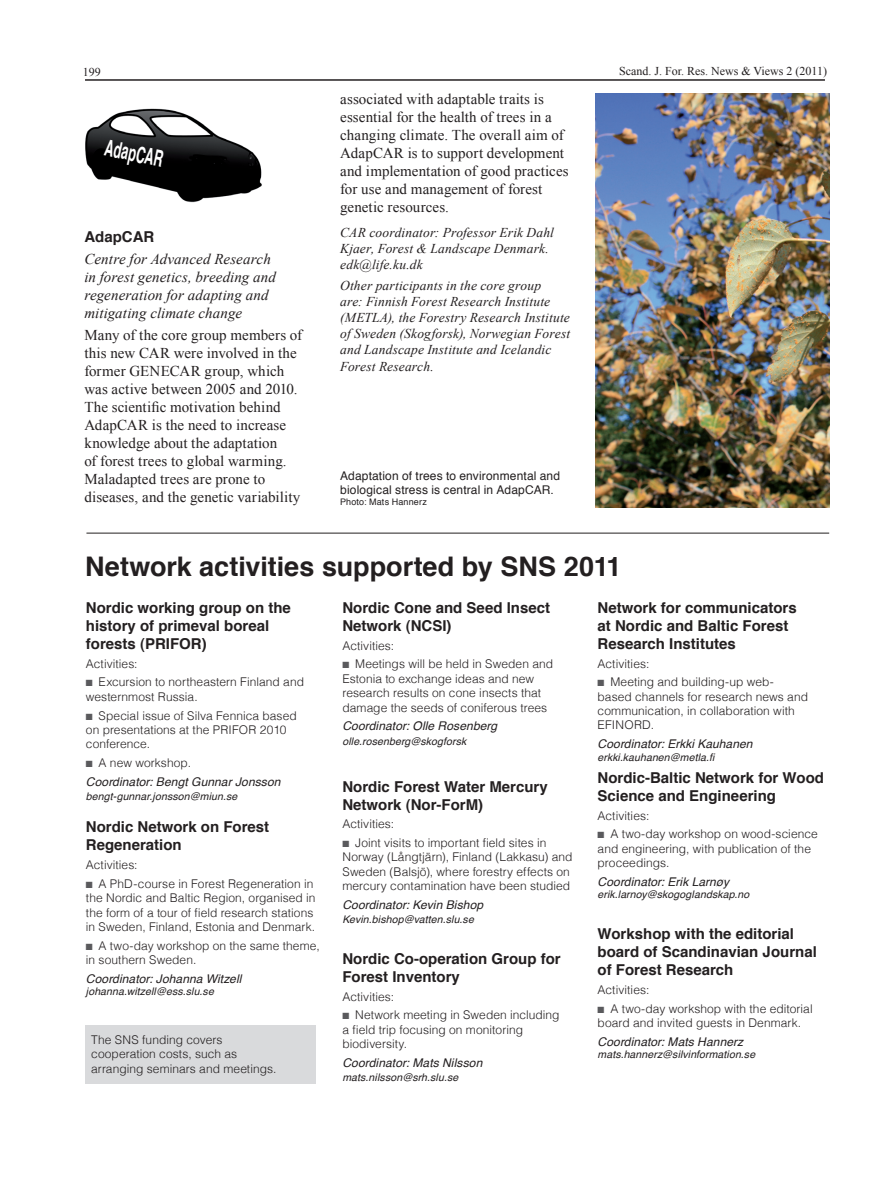
<style>
.page{position:relative;width:893px;height:1191px;background:#fff}
.page>*{position:absolute;margin:0;border:0;box-sizing:border-box;transform-origin:0 0}
.t1{font:700 27px "Helvetica";color:#231f20}
.t2{font:700 22.65px "Helvetica";color:#fff;scale:.56 1}
.t3{font:15px/18px "Times New Roman";letter-spacing:.005em;color:#231f20}
.t4{font:700 15px/18px "Helvetica";color:#231f20}
.t5{font:italic 15px/18px "Times New Roman";letter-spacing:.005em;color:#231f20}
.t6{font:italic 13.5px/16.2px "Times New Roman";letter-spacing:.01em;color:#231f20}
.t7{font:300 12px/14.4px "Helvetica";letter-spacing:.005em;color:#231f20}
.t8{font:italic 12px/18.6px "Helvetica";letter-spacing:.01em;color:#231f20}
.t9{font:12px/14.4px "Helvetica";letter-spacing:.01em;color:#231f20}
.t10{font:12px "Times New Roman";color:#231f20}
.t11{font:italic 10.5px "Helvetica";letter-spacing:.015em;color:#231f20}
.t12{font:9px "Helvetica";letter-spacing:.02em;color:#231f20}
.s1{color:#5a5a5d}
.s2{font-weight:300;font-style:normal}
</style>
<div class="page">
<hr style="left:85px;top:79px;width:740px;height:2px;background:#231f20">
<div style="left:86px;top:1025px;width:230px;height:59px;background:#d9dadc"></div>
<img style="left:85px;top:108px;width:177px;height:95px">
<img style="left:596px;top:93px;width:233px;height:414px">
<hr style="left:86px;top:533px;width:743px;height:1px;background:#231f20">
<p class="t10" style="left:85px;top:63px;width:19px">587</p>
<p class="t10" style="left:619px;top:63px;width:209px">Scand. J. For. Res. News &amp; Views 2 (2011)</p>
<p class="t10" style="left:83px;top:64px;width:20px">199</p>
<h2 class="t2" style="left:109px;top:129px;width:107px;rotate:12deg">AdapCAR</h2>
<p class="t4" style="left:84px;top:228px;width:71px">AdapCAR</p>
<p class="t5" style="left:84px;top:250px;width:193px">Centre for Advanced Research in forest genetics, breeding and regeneration for adapting and mitigating climate change</p>
<p class="t3" style="left:84px;top:326px;width:219px">Many of the core group members of this new CAR were involved in the former GENECAR group, which was active between 2005 and 2010.<br>The scientific motivation behind<br>AdapCAR is the need to increase knowledge about the adaptation<br>of forest trees to global warming.<br>Maladapted trees are prone to diseases, and the genetic variability</p>
<p class="t3" style="left:340px;top:90px;width:230px">associated with adaptable traits is essential for the health of trees in a changing climate. The overall aim of AdapCAR is to support development and implementation of good practices for use and management of forest genetic resources.</p>
<p class="t6" style="left:340px;top:224px;width:215px">CAR coordinator: Professor Erik Dahl<br>Kjaer, Forest &amp; Landscape Denmark. edk@life.ku.dk</p>
<p class="t6" style="left:340px;top:277px;width:231px">Other participants in the core group<br>are: Finnish Forest Research Institute (METLA), the Forestry Research Institute of Sweden (Skogforsk), Norwegian Forest and Landscape Institute and Icelandic Forest Research.</p>
<p class="t9" style="left:340px;top:469px;width:221px">Adaptation of trees to environmental and biological stress is central in AdapCAR.</p>
<p class="t12" style="left:340px;top:495px;width:88px">Photo: Mats Hannerz</p>
<h1 class="t1" style="left:85px;top:545px;width:538px">Network activities supported by SNS 2011</h1>
<p class="t4" style="left:342px;top:599px;width:209px">Nordic Cone and Seed Insect<br>Network (NCSI)</p>
<p class="t7" style="left:342px;top:638px;width:53px">Activities:</p>
<p class="t7" style="left:342px;top:657px;width:212px"><span class="s1">■</span> Meetings will be held in Sweden and Estonia to exchange ideas and new research results on cone insects that damage the seeds of coniferous trees</p>
<p class="t8" style="left:342px;top:717px;width:156px">Coordinator: Olle Rosenberg</p>
<p class="t11" style="left:342px;top:733px;width:125px">olle.rosenberg@skogforsk</p>
<p class="t4" style="left:342px;top:777px;width:207px">Nordic Forest Water Mercury<br>Network (Nor-ForM)</p>
<p class="t7" style="left:342px;top:816px;width:53px">Activities:</p>
<p class="t7" style="left:342px;top:835px;width:232px"><span class="s1">■</span> Joint visits to important field sites in Norway (Långtjärn), Finland (Lakkasu) and Sweden (Balsjö), where forestry effects on mercury contamination have been studied</p>
<p class="t8" style="left:342px;top:895px;width:142px">Coordinator: Kevin Bishop</p>
<p class="t11" style="left:342px;top:911px;width:133px">Kevin.bishop@vatten.slu.se</p>
<p class="t4" style="left:342px;top:950px;width:220px">Nordic Co-operation Group for<br>Forest Inventory</p>
<p class="t7" style="left:342px;top:989px;width:53px">Activities:</p>
<p class="t7" style="left:342px;top:1007px;width:219px"><span class="s1">■</span> Network meeting in Sweden including a field trip focusing on monitoring biodiversity.</p>
<p class="t8" style="left:342px;top:1053px;width:141px">Coordinator: Mats Nilsson</p>
<p class="t11" style="left:342px;top:1069px;width:117px">mats.nilsson@srh.slu.se</p>
<p class="t4" style="left:598px;top:599px;width:201px">Network for communicators at Nordic and Baltic Forest<br>Research Institutes</p>
<p class="t7" style="left:598px;top:656px;width:53px">Activities:</p>
<p class="t7" style="left:598px;top:674px;width:212px"><span class="s1">■</span> Meeting and building-up web&shy;based channels for research news and communication, in collaboration with<br>EFINORD.</p>
<p class="t8" style="left:598px;top:735px;width:156px">Coordinator: Erkki Kauhanen</p>
<p class="t11" style="left:598px;top:748px;width:119px">erkki.kauhanen@metla.fi</p>
<p class="t4" style="left:598px;top:769px;width:228px">Nordic-Baltic Network for Wood<br>Science and Engineering</p>
<p class="t7" style="left:598px;top:808px;width:53px">Activities:</p>
<p class="t7" style="left:598px;top:826px;width:222px"><span class="s1">■</span> A two-day workshop on wood-science and engineering, with publication of the proceedings.</p>
<p class="t8" style="left:598px;top:872px;width:133px">Coordinator: Erik Larnøy</p>
<p class="t11" style="left:598px;top:886px;width:153px">erik.larnoy@skogoglandskap.no</p>
<p class="t4" style="left:598px;top:925px;width:221px">Workshop with the editorial board of Scandinavian Journal of Forest Research</p>
<p class="t7" style="left:598px;top:982px;width:53px">Activities:</p>
<p class="t7" style="left:598px;top:1001px;width:217px"><span class="s1">■</span> A two-day workshop with the editorial board and invited guests in Denmark.</p>
<p class="t8" style="left:598px;top:1032px;width:147px">Coordinator: Mats Hannerz</p>
<p class="t11" style="left:598px;top:1046px;width:159px">mats.hannerz@silvinformation.se</p>
<p class="t4" style="left:86px;top:599px;width:207px">Nordic working group on the history of primeval boreal forests (PRIFOR)</p>
<p class="t7" style="left:86px;top:656px;width:53px">Activities:</p>
<p class="t7" style="left:86px;top:675px;width:220px"><span class="s1">■</span> Excursion to northeastern Finland and westernmost Russia.</p>
<p class="t7" style="left:86px;top:708px;width:212px"><span class="s1">■</span> Special issue of Silva Fennica based on presentations at the PRIFOR 2010 conference.</p>
<p class="t8" style="left:86px;top:753px;width:196px"><span class="s1">■</span> <span class="s2">A new workshop.<br></span>Coordinator: Bengt Gunnar Jonsson</p>
<p class="t11" style="left:86px;top:788px;width:153px">bengt-gunnar.jonsson@miun.se</p>
<p class="t4" style="left:86px;top:818px;width:185px">Nordic Network on Forest<br>Regeneration</p>
<p class="t7" style="left:86px;top:857px;width:53px">Activities:</p>
<p class="t7" style="left:86px;top:876px;width:231px"><span class="s1">■</span> A PhD-course in Forest Regeneration in the Nordic and Baltic Region, organised in the form of a tour of field research stations in Sweden, Finland, Estonia and Denmark.</p>
<p class="t7" style="left:86px;top:938px;width:235px"><span class="s1">■</span> A two-day workshop on the same theme, in southern Sweden.</p>
<p class="t8" style="left:86px;top:969px;width:157px">Coordinator: Johanna Witzell</p>
<p class="t11" style="left:86px;top:983px;width:129px">johanna.witzell@ess.slu.se</p>
<p class="t7" style="left:91px;top:1032px;width:187px">The SNS funding covers cooperation costs, such as arranging seminars and meetings.</p>
</div>
